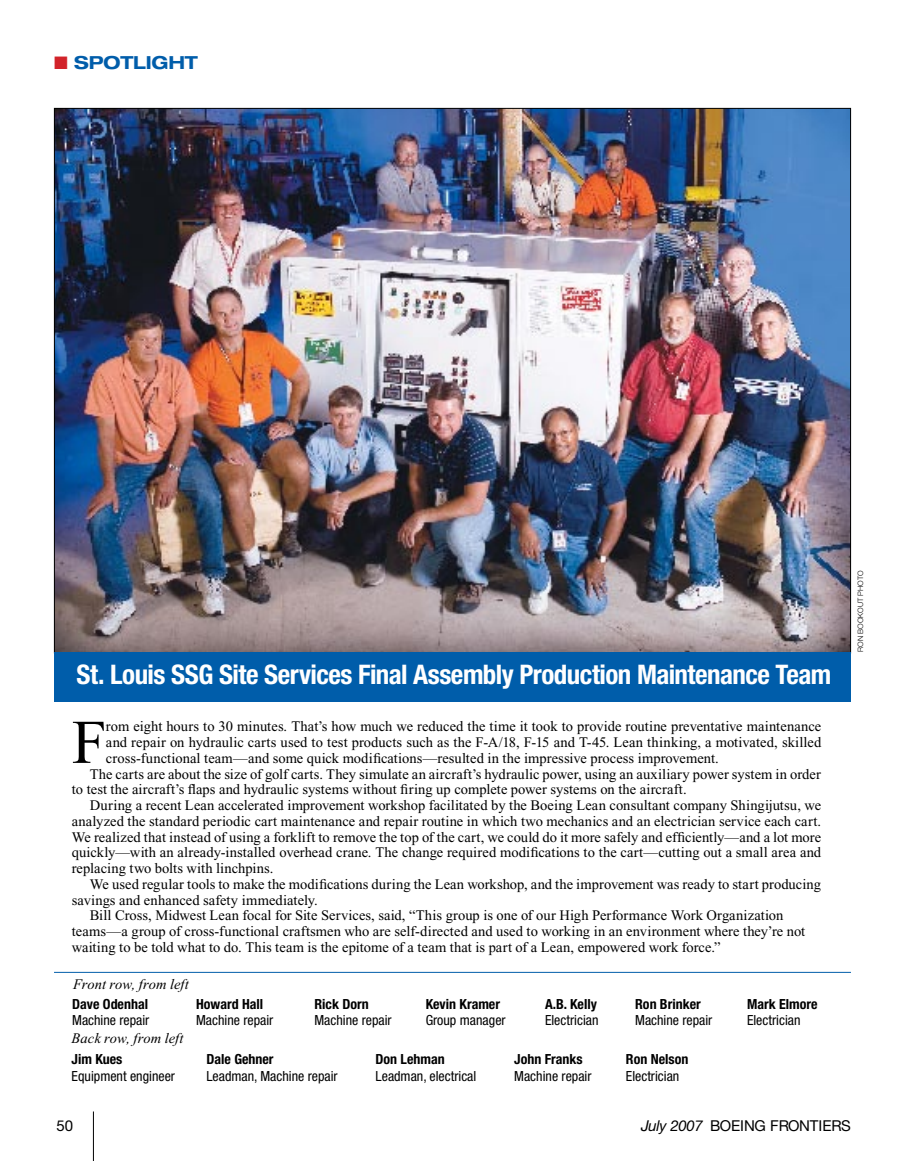
<style>
.page{position:relative;width:905px;height:1161px;background:#fff}
.page>*{position:absolute;margin:0;border:0;box-sizing:border-box;transform-origin:0 0}
.t1{font:62.1px "Times New Roman";color:#000}
.t2{font:700 condensed 27px "Helvetica Neue LT Std";letter-spacing:-.02em;color:#fff}
.t3{font:700 expanded 18px "Helvetica Neue";letter-spacing:-.01em;color:#005daa}
.t4{font:15px "Helvetica Neue LT Std";color:#000}
.t5{font:14.55px "Times New Roman";letter-spacing:.005em;color:#000}
.t6{font:italic 14.55px "Times New Roman";color:#000}
.t7{font:condensed 13.95px "Helvetica Neue LT Std";color:#000}
.t8{font:700 condensed 13.95px "Helvetica Neue LT Std";color:#000}
.t9{font:300 7.5px "Helvetica Neue LT Std";color:#000}
.s1{color:#d2232a}
.s2{font-style:italic}
</style>
<div class="page">
<hr style="left:93px;top:1112px;width:1px;height:49px;background:#000">
<img style="left:56px;top:110px;width:792px;height:541px">
<div style="left:54px;top:652px;width:796px;height:50px;background:#005daa"></div>
<hr style="left:54px;top:972px;width:796px;height:1px;background:#005daa">
<p class="t3" style="left:54px;top:51px;width:145px"><span class="s1">■</span> SPOTLIGHT</p>
<h2 class="t2" style="left:76px;top:658px;width:756px">St. Louis SSG Site Services Final Assembly Production Maintenance Team</h2>
<h1 class="t1" style="left:72px;top:708px;width:36px">F</h1>
<p class="t5" style="left:106px;top:719px;width:717px">rom eight hours to 30 minutes. That’s how much we reduced the time it took to provide routine preventative maintenance</p>
<p class="t5" style="left:106px;top:734px;width:716px">and repair on hydraulic carts used to test products such as the F-A/18, F-15 and T-45. Lean thinking, a motivated, skilled</p>
<p class="t5" style="left:106px;top:750px;width:614px">cross-functional team—and some quick modifications—resulted in the impressive process improvement.</p>
<p class="t5" style="left:90px;top:766px;width:732px">The carts are about the size of golf carts. They simulate an aircraft’s hydraulic power, using an auxiliary power system in order</p>
<p class="t5" style="left:72px;top:782px;width:616px">to test the aircraft’s flaps and hydraulic systems without firing up complete power systems on the aircraft.</p>
<p class="t5" style="left:90px;top:797px;width:733px">During a recent Lean accelerated improvement workshop facilitated by the Boeing Lean consultant company Shingijutsu, we</p>
<p class="t5" style="left:72px;top:813px;width:751px">analyzed the standard periodic cart maintenance and repair routine in which two mechanics and an electrician service each cart.</p>
<p class="t5" style="left:72px;top:829px;width:751px">We realized that instead of using a forklift to remove the top of the cart, we could do it more safely and efficiently—and a lot more</p>
<p class="t5" style="left:72px;top:845px;width:751px">quickly—with an already-installed overhead crane. The change required modifications to the cart—cutting out a small area and</p>
<p class="t5" style="left:72px;top:860px;width:203px">replacing two bolts with linchpins.</p>
<p class="t5" style="left:90px;top:876px;width:733px">We used regular tools to make the modifications during the Lean workshop, and the improvement was ready to start producing</p>
<p class="t5" style="left:72px;top:892px;width:247px">savings and enhanced safety immediately.</p>
<p class="t5" style="left:90px;top:908px;width:695px">Bill Cross, Midwest Lean focal for Site Services, said, “This group is one of our High Performance Work Organization</p>
<p class="t5" style="left:72px;top:923px;width:735px">teams—a group of cross-functional craftsmen who are self-directed and used to working in an environment where they’re not</p>
<p class="t5" style="left:72px;top:939px;width:650px">waiting to be told what to do. This team is the epitome of a team that is part of a Lean, empowered work force.”</p>
<p class="t6" style="left:73px;top:977px;width:117px">Front row, from left</p>
<p class="t8" style="left:72px;top:996px;width:77px">Dave Odenhal</p>
<p class="t7" style="left:72px;top:1012px;width:79px">Machine repair</p>
<p class="t8" style="left:196px;top:996px;width:69px">Howard Hall</p>
<p class="t7" style="left:196px;top:1012px;width:79px">Machine repair</p>
<p class="t8" style="left:314px;top:996px;width:56px">Rick Dorn</p>
<p class="t7" style="left:314px;top:1012px;width:79px">Machine repair</p>
<p class="t8" style="left:425px;top:996px;width:76px">Kevin Kramer</p>
<p class="t7" style="left:425px;top:1012px;width:81px">Group manager</p>
<p class="t8" style="left:545px;top:996px;width:53px">A.B. Kelly</p>
<p class="t7" style="left:545px;top:1012px;width:55px">Electrician</p>
<p class="t8" style="left:635px;top:996px;width:67px">Ron Brinker</p>
<p class="t7" style="left:635px;top:1012px;width:79px">Machine repair</p>
<p class="t8" style="left:747px;top:996px;width:72px">Mark Elmore</p>
<p class="t7" style="left:747px;top:1012px;width:55px">Electrician</p>
<p class="t6" style="left:72px;top:1031px;width:113px">Back row, from left</p>
<p class="t8" style="left:72px;top:1051px;width:52px">Jim Kues</p>
<p class="t7" style="left:72px;top:1068px;width:105px">Equipment engineer</p>
<p class="t8" style="left:206px;top:1051px;width:69px">Dale Gehner</p>
<p class="t7" style="left:206px;top:1068px;width:133px">Leadman, Machine repair</p>
<p class="t8" style="left:375px;top:1051px;width:71px">Don Lehman</p>
<p class="t7" style="left:375px;top:1068px;width:102px">Leadman, electrical</p>
<p class="t8" style="left:514px;top:1051px;width:70px">John Franks</p>
<p class="t7" style="left:514px;top:1068px;width:79px">Machine repair</p>
<p class="t8" style="left:626px;top:1051px;width:64px">Ron Nelson</p>
<p class="t7" style="left:626px;top:1068px;width:55px">Electrician</p>
<p class="t9" style="left:856px;top:652px;width:83px;rotate:-90deg">RON BOOKOUT Photo</p>
<p class="t4" style="left:57px;top:1116px;width:18px">50</p>
<p class="t4" style="left:641px;top:1117px;width:211px"><span class="s2">July 2007</span> BOEING FRONTIERS</p>
</div>
